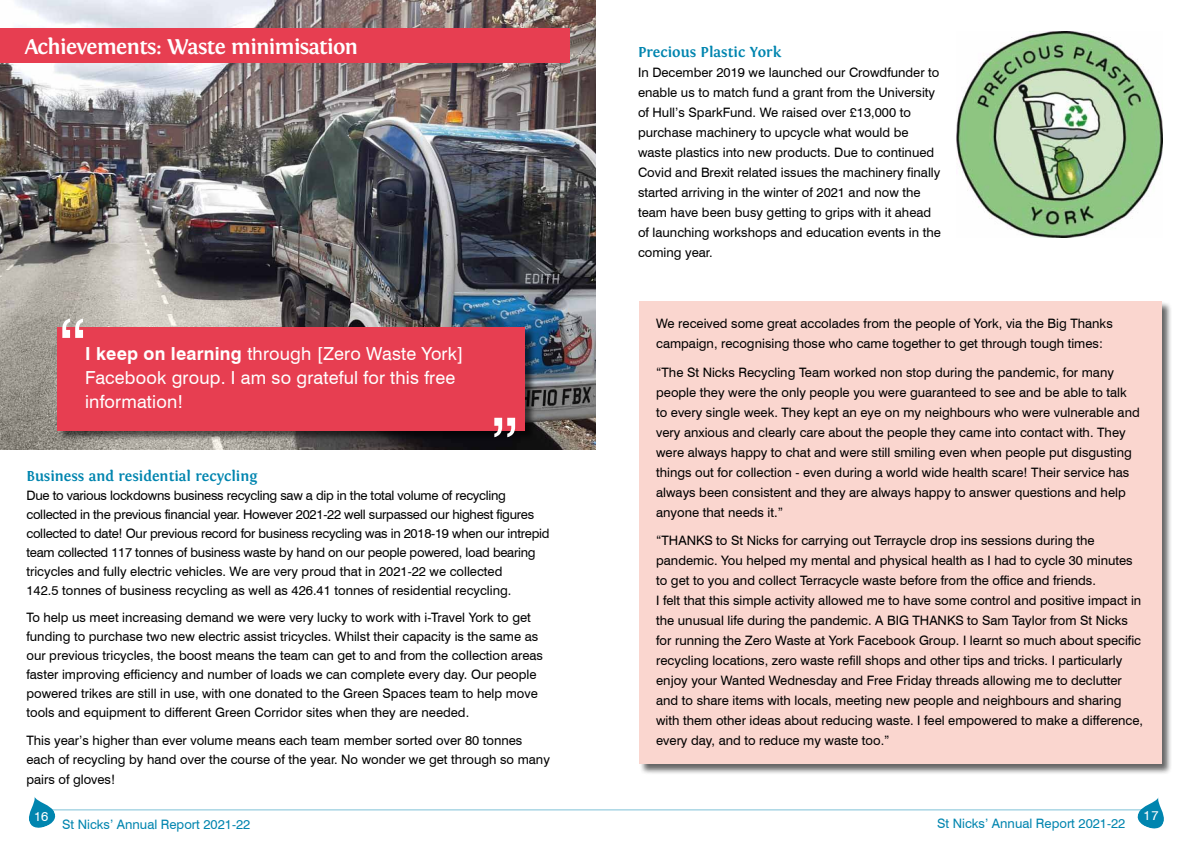
<style>
.page{position:relative;width:1191px;height:842px;background:#fff}
.page>*{position:absolute;margin:0;border:0;box-sizing:border-box;transform-origin:0 0}
.t1{font:80px "Swiss 721 BT";color:#fff}
.t2{font:700 22px "Fontin";letter-spacing:-.03em;color:#fff}
.t3{font:18px/24px "Swiss 721 BT";letter-spacing:.01em;color:#fff}
.t4{font:700 15px "Fontin";color:#0085af}
.t5{font:13px/20px "Swiss 721 BT";color:#000}
.t6{font:13px/19px "Swiss 721 BT";letter-spacing:-.02em;color:#000}
.t7{font:13px "Swiss 721 BT";color:#0085af}
.t8{font:13px "Swiss 721 BT";color:#fff}
.s1{font-weight:700}
</style>
<div class="page">
<svg style="left:29px;top:797px;width:29px;height:31px"></svg>
<hr style="left:50px;top:809px;width:1094px;height:1px;background:#0085af">
<svg style="left:1135px;top:797px;width:29px;height:32px"></svg>
<img style="left:0;top:0;width:595px;height:449px">
<div style="left:0;top:28px;width:569px;height:34px;background:#e73e51"></div>
<div style="left:57px;top:327px;width:479px;height:114px;background:#000;opacity:.6"></div>
<div style="left:57px;top:327px;width:467px;height:103px;background:#e73e51"></div>
<img style="left:956px;top:31px;width:206px;height:207px">
<div style="left:639px;top:301px;width:533px;height:474px;background:#000;opacity:.6"></div>
<div style="left:639px;top:301px;width:522px;height:463px;background:#fad6cf"></div>
<h2 class="t2" style="left:25px;top:35px;width:335px">Achievements: Waste minimisation</h2>
<h1 class="t1" style="left:56px;top:300px;width:35px">“</h1>
<h3 class="t3" style="left:85px;top:342px;width:380px"><span class="s1">I keep on learning</span> through [Zero Waste York]<br>Facebook group. I am so grateful for this free information!</h3>
<h1 class="t1" style="left:488px;top:398px;width:35px">”</h1>
<p class="t4" style="left:26px;top:467px;width:232px">Business and residential recycling</p>
<p class="t6" style="left:26px;top:485px;width:524px">Due to various lockdowns business recycling saw a dip in the total volume of recycling collected in the previous financial year. However 2021-22 well surpassed our highest figures collected to date! Our previous record for business recycling was in 2018-19 when our intrepid team collected 117 tonnes of business waste by hand on our people powered, load bearing tricycles and fully electric vehicles. We are very proud that in 2021-22 we collected<br>142.5 tonnes of business recycling as well as 426.41 tonnes of residential recycling.</p>
<p class="t5" style="left:26px;top:608px;width:518px;line-height:19px">To help us meet increasing demand we were very lucky to work with i-Travel York to get funding to purchase two new electric assist tricycles. Whilst their capacity is the same as our previous tricycles, the boost means the team can get to and from the collection areas faster improving efficiency and number of loads we can complete every day. Our people powered trikes are still in use, with one donated to the Green Spaces team to help move tools and equipment to different Green Corridor sites when they are needed.</p>
<p class="t5" style="left:26px;top:730px;width:525px;line-height:19.5px">This year’s higher than ever volume means each team member sorted over 80 tonnes each of recycling by hand over the course of the year. No wonder we get through so many pairs of gloves!</p>
<p class="t4" style="left:638px;top:44px;width:145px">Precious Plastic York</p>
<p class="t5" style="left:638px;top:63px;width:304px">In December 2019 we launched our Crowdfunder to enable us to match fund a grant from the University of Hull’s SparkFund. We raised over £13,000 to purchase machinery to upcycle what would be waste plastics into new products. Due to continued Covid and Brexit related issues the machinery finally started arriving in the winter of 2021 and now the team have been busy getting to grips with it ahead of launching workshops and education events in the coming year.</p>
<p class="t5" style="left:656px;top:313px;width:458px">We received some great accolades from the people of York, via the Big Thanks campaign, recognising those who came together to get through tough times:</p>
<p class="t5" style="left:656px;top:362px;width:485px">“The St Nicks Recycling Team worked non stop during the pandemic, for many people they were the only people you were guaranteed to see and be able to talk to every single week. They kept an eye on my neighbours who were vulnerable and very anxious and clearly care about the people they came into contact with. They were always happy to chat and were still smiling even when people put disgusting things out for collection - even during a world wide health scare! Their service has always been consistent and they are always happy to answer questions and help anyone that needs it.”</p>
<p class="t5" style="left:656px;top:530px;width:488px">“THANKS to St Nicks for carrying out Terraycle drop ins sessions during the pandemic. You helped my mental and physical health as I had to cycle 30 minutes to get to you and collect Terracycle waste before from the office and friends.<br>I felt that this simple activity allowed me to have some control and positive impact in the unusual life during the pandemic. A BIG THANKS to Sam Taylor from St Nicks for running the Zero Waste at York Facebook Group. I learnt so much about specific recycling locations, zero waste refill shops and other tips and tricks. I particularly enjoy your Wanted Wednesday and Free Friday threads allowing me to declutter and to share items with locals, meeting new people and neighbours and sharing with them other ideas about reducing waste. I feel empowered to make a difference, every day, and to reduce my waste too.”</p>
<p class="t8" style="left:34px;top:809px;width:16px">16</p>
<p class="t8" style="left:1143px;top:807px;width:17px">17</p>
<p class="t7" style="left:62px;top:816px;width:190px">St Nicks’ Annual Report 2021-22</p>
<p class="t7" style="left:937px;top:816px;width:190px">St Nicks’ Annual Report 2021-22</p>
</div>
